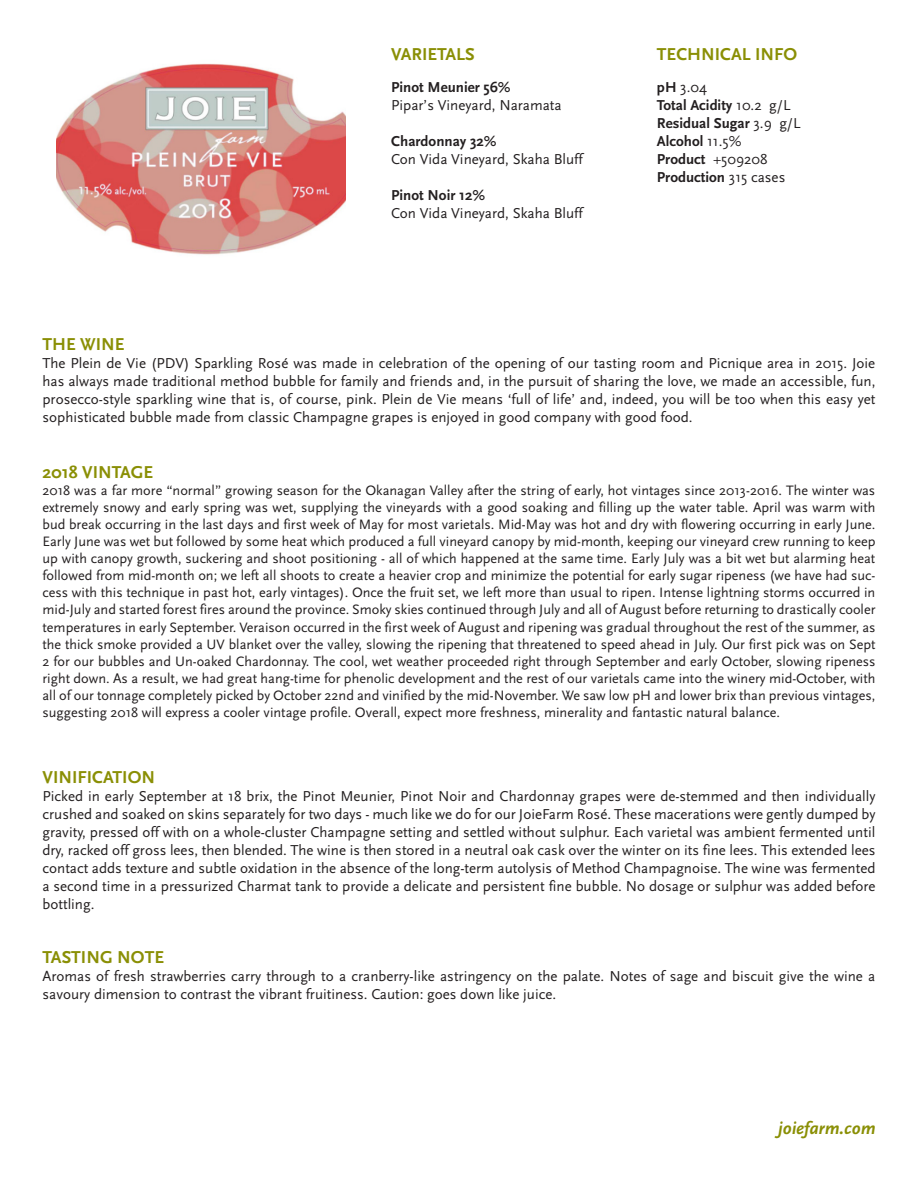
<style>
.page{position:relative;width:918px;height:1188px;background:#fff}
.page>*{position:absolute;margin:0;border:0;box-sizing:border-box;transform-origin:0 0}
.t1{font:700 18px "Scala Sans";color:#8a8f05}
.t2{font:italic 700 18px "Scala Sans";color:#8a8f05}
.t3{font:15px/18px "Scala Sans";color:#231f20;text-align:justify}
.t4{font:700 15px "Scala Sans";color:#231f20}
.t5{font:14.25px/17.1px "Scala Sans";color:#231f20;text-align:justify}
.s1{font-weight:700}
.s2{font-weight:400}
</style>
<div class="page">
<img style="left:57px;top:63px;width:288px;height:192px">
<p class="t1" style="left:391px;top:45px;width:85px">VARIETALS</p>
<p class="t1" style="left:657px;top:45px;width:142px">TECHNICAL INFO</p>
<p class="t4" style="left:391px;top:79px;width:121px">Pinot Meunier 56%</p>
<p class="t3" style="left:391px;top:97px;width:172px">Pipar’s Vineyard, Naramata</p>
<p class="t4" style="left:391px;top:133px;width:107px">Chardonnay 32%</p>
<p class="t3" style="left:391px;top:151px;width:193px">Con Vida Vineyard, Skaha Bluff</p>
<p class="t4" style="left:391px;top:187px;width:95px">Pinot Noir 12%</p>
<p class="t3" style="left:391px;top:205px;width:193px">Con Vida Vineyard, Skaha Bluff</p>
<p class="t3" style="left:657px;top:79px;width:52px"><span class="s1">pH</span> 3.04</p>
<p class="t4" style="left:657px;top:97px;width:135px">Total Acidity <span class="s2">10.2 g/L</span></p>
<p class="t4" style="left:657px;top:115px;width:145px">Residual Sugar <span class="s2">3.9 g/L</span></p>
<p class="t4" style="left:657px;top:133px;width:86px">Alcohol <span class="s2">11.5%</span></p>
<p class="t4" style="left:657px;top:151px;width:112px">Product <span class="s2">+509208</span></p>
<p class="t4" style="left:657px;top:169px;width:130px">Production <span class="s2">315 cases</span></p>
<p class="t1" style="left:43px;top:335px;width:84px">THE WINE</p>
<p class="t3" style="left:43px;top:355px;width:835px">The Plein de Vie (PDV) Sparkling Rosé was made in celebration of the opening of our tasting room and Picnique area in 2015. Joie has always made traditional method bubble for family and friends and, in the pursuit of sharing the love, we made an accessible, fun, prosecco-style sparkling wine that is, of course, pink. Plein de Vie means ‘full of life’ and, indeed, you will be too when this easy yet sophisticated bubble made from classic Champagne grapes is enjoyed in good company with good food.</p>
<p class="t1" style="left:43px;top:462px;width:112px">2018 VINTAGE</p>
<p class="t5" style="left:43px;top:482px;width:835px">2018 was a far more “normal” growing season for the Okanagan Valley after the string of early, hot vintages since 2013-2016. The winter was extremely snowy and early spring was wet, supplying the vineyards with a good soaking and filling up the water table. April was warm with bud break occurring in the last days and first week of May for most varietals. Mid-May was hot and dry with flowering occurring in early June.<br>Early June was wet but followed by some heat which produced a full vineyard canopy by mid-month, keeping our vineyard crew running to keep up with canopy growth, suckering and shoot positioning - all of which happened at the same time. Early July was a bit wet but alarming heat followed from mid-month on; we left all shoots to create a heavier crop and minimize the potential for early sugar ripeness (we have had suc&shy;cess with this technique in past hot, early vintages). Once the fruit set, we left more than usual to ripen. Intense lightning storms occurred in mid-July and started forest fires around the province. Smoky skies continued through July and all of August before returning to drastically cooler temperatures in early September. Veraison occurred in the first week of August and ripening was gradual throughout the rest of the summer, as the thick smoke provided a UV blanket over the valley, slowing the ripening that threatened to speed ahead in July. Our first pick was on Sept 2 for our bubbles and Un-oaked Chardonnay. The cool, wet weather proceeded right through September and early October, slowing ripeness right down. As a result, we had great hang-time for phenolic development and the rest of our varietals came into the winery mid-October, with all of our tonnage completely picked by October 22nd and vinified by the mid-November. We saw low pH and lower brix than previous vintages, suggesting 2018 will express a cooler vintage profile. Overall, expect more freshness, minerality and fantastic natural balance.</p>
<p class="t1" style="left:43px;top:768px;width:114px">VINIFICATION</p>
<p class="t3" style="left:43px;top:788px;width:835px">Picked in early September at 18 brix, the Pinot Meunier, Pinot Noir and Chardonnay grapes were de-stemmed and then individually crushed and soaked on skins separately for two days - much like we do for our JoieFarm Rosé. These macerations were gently dumped by gravity, pressed off with on a whole-cluster Champagne setting and settled without sulphur. Each varietal was ambient fermented until dry, racked off gross lees, then blended. The wine is then stored in a neutral oak cask over the winter on its fine lees. This extended lees contact adds texture and subtle oxidation in the absence of the long-term autolysis of Method Champagnoise. The wine was fermented a second time in a pressurized Charmat tank to provide a delicate and persistent fine bubble. No dosage or sulphur was added before bottling.</p>
<p class="t1" style="left:43px;top:947px;width:123px">TASTING NOTE</p>
<p class="t3" style="left:43px;top:967px;width:834px">Aromas of fresh strawberries carry through to a cranberry-like astringency on the palate. Notes of sage and biscuit give the wine a savoury dimension to contrast the vibrant fruitiness. Caution: goes down like juice.</p>
<p class="t2" style="left:778px;top:1118px;width:99px">joiefarm.com</p>
</div>
